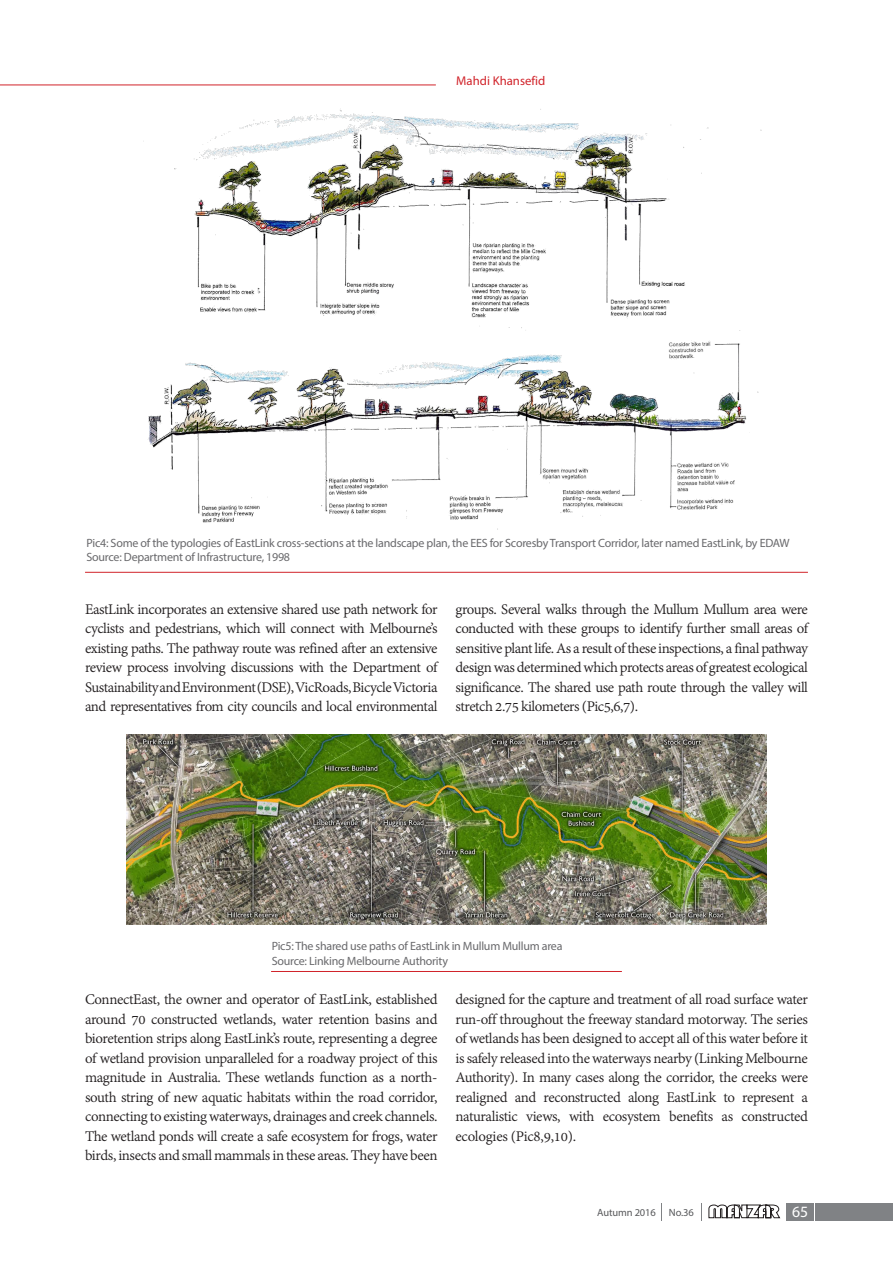
<style>
.page{position:relative;width:893px;height:1263px;background:#fff}
.page>*{position:absolute;margin:0;border:0;box-sizing:border-box;transform-origin:0 0}
.متن_لاتین{font:15.9px/19.5px "Adobe Devanagari";letter-spacing:-.03em;color:#231f20;text-align:justify}
.t1{font:15.75px "Myriad Pro";color:#fff}
.t2{font:12.75px "Myriad Pro";color:#d1232a}
.شرح_عکس_لاتین{font:12px/14.2px "Myriad Pro";letter-spacing:-.02em;color:#69696c}
.t3{font:10.5px "Myriad Pro";letter-spacing:-.01em;color:#57585a}
</style>
<div class="page">
<hr style="left:0;top:85px;width:436px;height:1px;background:#d1232a">
<div style="left:786px;top:1202px;width:28px;height:18px;background:#808285"></div>
<div style="left:815px;top:1202px;width:78px;height:18px;background:#808285"></div>
<svg style="left:701px;top:1203px;width:1px;height:17px"></svg>
<svg style="left:661px;top:1203px;width:1px;height:17px"></svg>
<svg style="left:708px;top:1204px;width:72px;height:14px"></svg>
<hr style="left:85px;top:572px;width:723px;height:1px;background:#d1232a">
<img style="left:127px;top:735px;width:639px;height:190px">
<hr style="left:271px;top:971px;width:351px;height:1px;background:#d1232a">
<img style="left:143px;top:108px;width:619px;height:422px">
<p class="t2" style="left:456px;top:73px;width:91px">Mahdi Khansefid</p>
<p class="شرح_عکس_لاتین" style="left:86px;top:535px;width:705px">Pic4: Some of the typologies of EastLink cross-sections at the landscape plan, the EES for Scoresby Transport Corridor, later named EastLink, by EDAW<br>Source: Department of Infrastructure, 1998</p>
<p class="متن_لاتین" style="left:85px;top:600px;width:354px">EastLink incorporates an extensive shared use path network for cyclists and pedestrians, which will connect with Melbourne’s existing paths. The pathway route was refined after an extensive review process involving discussions with the Department of Sustainability and Environment (DSE), VicRoads, Bicycle Victoria and representatives from city councils and local environmental</p>
<p class="متن_لاتین" style="left:455px;top:600px;width:354px">groups. Several walks through the Mullum Mullum area were conducted with these groups to identify further small areas of sensitive plant life. As a result of these inspections, a final pathway design was determined which protects areas of greatest ecological significance. The shared use path route through the valley will stretch 2.75 kilometers (Pic5,6,7).</p>
<p class="شرح_عکس_لاتین" style="left:272px;top:939px;width:292px">Pic5: The shared use paths of EastLink in Mullum Mullum area</p>
<p class="شرح_عکس_لاتین" style="left:272px;top:953px;width:178px">Source: Linking Melbourne Authority</p>
<p class="متن_لاتین" style="left:85px;top:991px;width:354px">ConnectEast, the owner and operator of EastLink, established around 70 constructed wetlands, water retention basins and bioretention strips along EastLink’s route, representing a degree of wetland provision unparalleled for a roadway project of this magnitude in Australia. These wetlands function as a north&shy;south string of new aquatic habitats within the road corridor, connecting to existing waterways, drainages and creek channels.<br>The wetland ponds will create a safe ecosystem for frogs, water birds, insects and small mammals in these areas. They have been</p>
<p class="متن_لاتین" style="left:455px;top:991px;width:354px">designed for the capture and treatment of all road surface water run-off throughout the freeway standard motorway. The series of wetlands has been designed to accept all of this water before it is safely released into the waterways nearby (Linking Melbourne Authority). In many cases along the corridor, the creeks were realigned and reconstructed along EastLink to represent a naturalistic views, with ecosystem benefits as constructed ecologies (Pic8,9,10).</p>
<p class="t3" style="left:597px;top:1206px;width:98px">Autumn 2016 No.36</p>
<p class="t1" style="left:792px;top:1202px;width:18px">65</p>
</div>
